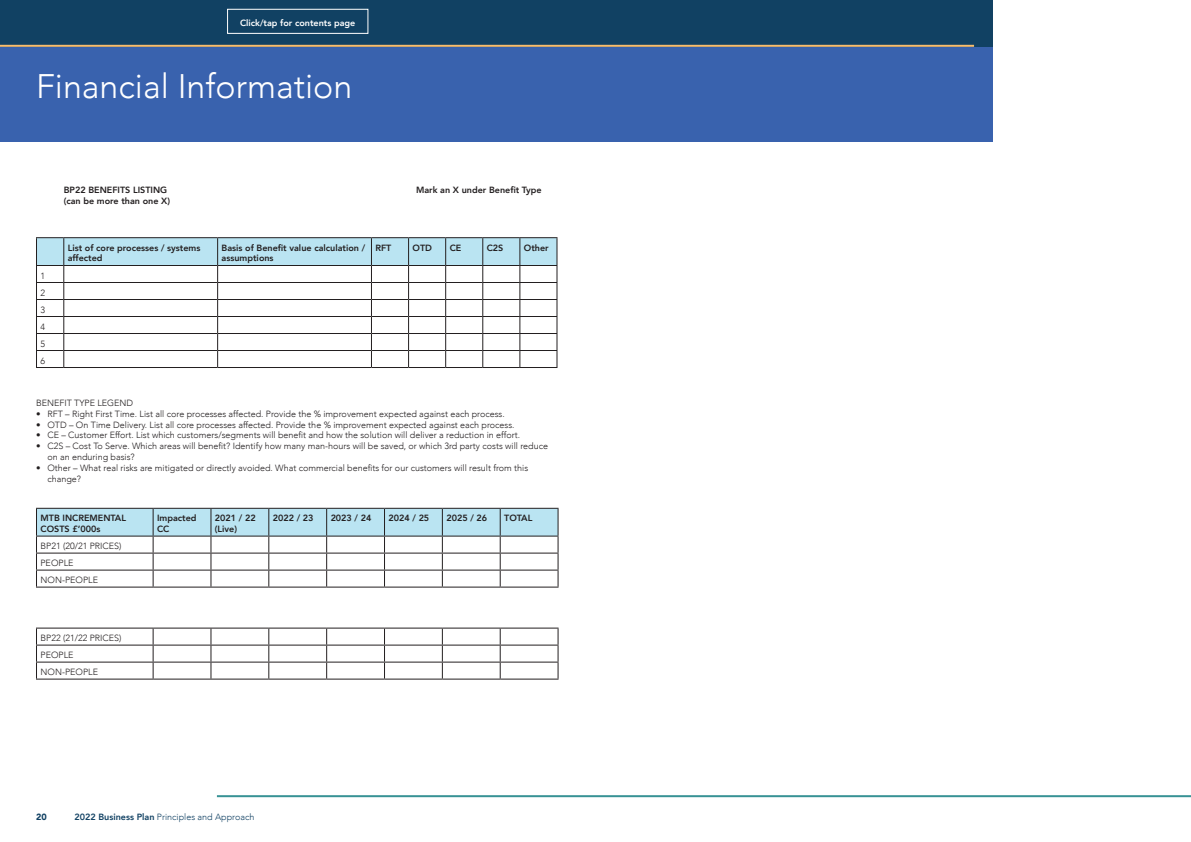
<style>
.page{position:relative;width:1191px;height:842px;background:#fff}
.page>*{position:absolute;margin:0;border:0;box-sizing:border-box;transform-origin:0 0}
.t1{font:300 34px "Avenir";color:#fff}
.t2{font:300 9px/17px "Avenir";color:#231f20}
.t3{font:800 9px/10.8px "Avenir";color:#231f20}
.t4{font:300 9px "Avenir";color:#114163}
.t5{font:800 9px "Avenir";color:#fff}
.t6{font:900 9px "Avenir";color:#114163}
.s1{font-weight:800}
</style>
<div class="page">
<div style="left:0;top:0;width:992px;height:142px;background:#3962ae"></div>
<svg style="left:36px;top:237px;width:521px;height:131px"></svg>
<hr style="left:520px;top:265px;width:37px;height:1px;background:#231f20">
<hr style="left:36px;top:587px;width:117px;height:1px;background:#231f20">
<hr style="left:153px;top:587px;width:58px;height:1px;background:#231f20">
<hr style="left:211px;top:587px;width:58px;height:1px;background:#231f20">
<hr style="left:269px;top:587px;width:58px;height:1px;background:#231f20">
<hr style="left:327px;top:587px;width:57px;height:1px;background:#231f20">
<hr style="left:384px;top:587px;width:58px;height:1px;background:#231f20">
<hr style="left:442px;top:587px;width:58px;height:1px;background:#231f20">
<hr style="left:500px;top:587px;width:58px;height:1px;background:#231f20">
<svg style="left:36px;top:508px;width:522px;height:79px"></svg>
<hr style="left:36px;top:628px;width:117px;height:1px;background:#231f20">
<hr style="left:153px;top:628px;width:58px;height:1px;background:#231f20">
<hr style="left:211px;top:628px;width:58px;height:1px;background:#231f20">
<hr style="left:269px;top:628px;width:58px;height:1px;background:#231f20">
<hr style="left:327px;top:628px;width:57px;height:1px;background:#231f20">
<hr style="left:384px;top:628px;width:58px;height:1px;background:#231f20">
<hr style="left:442px;top:628px;width:58px;height:1px;background:#231f20">
<hr style="left:500px;top:628px;width:58px;height:1px;background:#231f20">
<hr style="left:36px;top:645px;width:117px;height:1px;background:#231f20">
<hr style="left:153px;top:645px;width:58px;height:1px;background:#231f20">
<hr style="left:211px;top:645px;width:58px;height:1px;background:#231f20">
<hr style="left:269px;top:645px;width:58px;height:1px;background:#231f20">
<hr style="left:327px;top:645px;width:57px;height:1px;background:#231f20">
<hr style="left:384px;top:645px;width:58px;height:1px;background:#231f20">
<hr style="left:442px;top:645px;width:58px;height:1px;background:#231f20">
<hr style="left:500px;top:645px;width:58px;height:1px;background:#231f20">
<hr style="left:36px;top:662px;width:117px;height:1px;background:#231f20">
<svg style="left:36px;top:629px;width:1px;height:50px"></svg>
<hr style="left:153px;top:662px;width:58px;height:1px;background:#231f20">
<svg style="left:153px;top:629px;width:1px;height:50px"></svg>
<hr style="left:211px;top:662px;width:58px;height:1px;background:#231f20">
<svg style="left:210px;top:629px;width:1px;height:50px"></svg>
<hr style="left:269px;top:662px;width:58px;height:1px;background:#231f20">
<svg style="left:268px;top:629px;width:1px;height:50px"></svg>
<hr style="left:327px;top:662px;width:57px;height:1px;background:#231f20">
<svg style="left:326px;top:629px;width:1px;height:50px"></svg>
<hr style="left:384px;top:662px;width:58px;height:1px;background:#231f20">
<svg style="left:384px;top:629px;width:1px;height:50px"></svg>
<hr style="left:442px;top:662px;width:58px;height:1px;background:#231f20">
<svg style="left:442px;top:629px;width:1px;height:50px"></svg>
<hr style="left:500px;top:662px;width:58px;height:1px;background:#231f20">
<svg style="left:500px;top:629px;width:1px;height:50px"></svg>
<svg style="left:557px;top:629px;width:1px;height:50px"></svg>
<hr style="left:36px;top:679px;width:117px;height:1px;background:#231f20">
<hr style="left:153px;top:679px;width:58px;height:1px;background:#231f20">
<hr style="left:211px;top:679px;width:58px;height:1px;background:#231f20">
<hr style="left:269px;top:679px;width:58px;height:1px;background:#231f20">
<hr style="left:327px;top:679px;width:57px;height:1px;background:#231f20">
<hr style="left:384px;top:679px;width:58px;height:1px;background:#231f20">
<hr style="left:442px;top:679px;width:58px;height:1px;background:#231f20">
<hr style="left:500px;top:679px;width:58px;height:1px;background:#231f20">
<div style="left:0;top:0;width:992px;height:47px;background:#114163"></div>
<hr style="left:0;top:45px;width:974px;height:2px;background:#f9bd6e">
<div style="left:227px;top:9px;width:141px;height:25px;border:1px solid #fff"></div>
<hr style="left:217px;top:795px;width:974px;height:2px;background:#379295">
<p class="t5" style="left:240px;top:16px;width:117px">Click/tap for contents page</p>
<h1 class="t1" style="left:36px;top:66px;width:318px">Financial Information</h1>
<p class="t3" style="left:64px;top:185px;width:105px">BP22 BENEFITS LISTING</p>
<p class="t3" style="left:416px;top:185px;width:127px">Mark an X under Benefit Type</p>
<p class="t3" style="left:64px;top:196px;width:108px">(can be more than one X)</p>
<p class="t3" style="left:68px;top:242px;width:134px">List of core processes / systems affected</p>
<p class="t3" style="left:222px;top:242px;width:145px">Basis of Benefit value calculation / assumptions</p>
<p class="t3" style="left:375px;top:242px;width:18px">RFT</p>
<p class="t3" style="left:412px;top:242px;width:21px">OTD</p>
<p class="t3" style="left:450px;top:242px;width:13px">CE</p>
<p class="t3" style="left:487px;top:242px;width:18px">C2S</p>
<p class="t3" style="left:524px;top:242px;width:26px">Other</p>
<p class="t2" style="left:41px;top:267px;width:6px;text-align:justify">1<br>2<br>3<br>4<br>5<br>6</p>
<p class="t2" style="left:36px;top:394px;width:99px">BENEFIT TYPE LEGEND</p>
<p class="t2" style="left:36px;top:405px;width:470px">• RFT – Right First Time. List all core processes affected. Provide the % improvement expected against each process.</p>
<p class="t2" style="left:36px;top:416px;width:480px">• OTD – On Time Delivery. List all core processes affected. Provide the % improvement expected against each process.</p>
<p class="t2" style="left:36px;top:427px;width:485px">• CE – Customer Effort. List which customers/segments will benefit and how the solution will deliver a reduction in effort.</p>
<p class="t2" style="left:47px;top:441px;width:502px;line-height:10.8px;text-indent:-11px">• C2S – Cost To Serve. Which areas will benefit? Identify how many man-hours will be saved, or which 3rd party costs will reduce on an enduring basis?</p>
<p class="t2" style="left:47px;top:462px;width:482px;line-height:10.8px;text-indent:-11px">• Other – What real risks are mitigated or directly avoided. What commercial benefits for our customers will result from this change?</p>
<p class="t3" style="left:40px;top:513px;width:87px">MTB INCREMENTAL<br>COSTS £’000s</p>
<p class="t3" style="left:157px;top:513px;width:41px">Impacted<br>CC</p>
<p class="t3" style="left:215px;top:513px;width:42px">2021 / 22 (Live)</p>
<p class="t3" style="left:273px;top:513px;width:42px">2022 / 23</p>
<p class="t3" style="left:331px;top:513px;width:42px">2023 / 24</p>
<p class="t3" style="left:388px;top:513px;width:42px">2024 / 25</p>
<p class="t3" style="left:446px;top:513px;width:42px">2025 / 26</p>
<p class="t3" style="left:504px;top:513px;width:30px">TOTAL</p>
<p class="t2" style="left:40px;top:537px;width:83px">BP21 (20/21 PRICES)<br>PEOPLE<br>NON-PEOPLE</p>
<p class="t2" style="left:40px;top:629px;width:83px">BP22 (21/22 PRICES)<br>PEOPLE<br>NON-PEOPLE</p>
<p class="t6" style="left:36px;top:809px;width:12px">20</p>
<p class="t4" style="left:74px;top:812px;width:181px"><span class="s1">2022 Business Plan</span> Principles and Approach</p>
</div>
